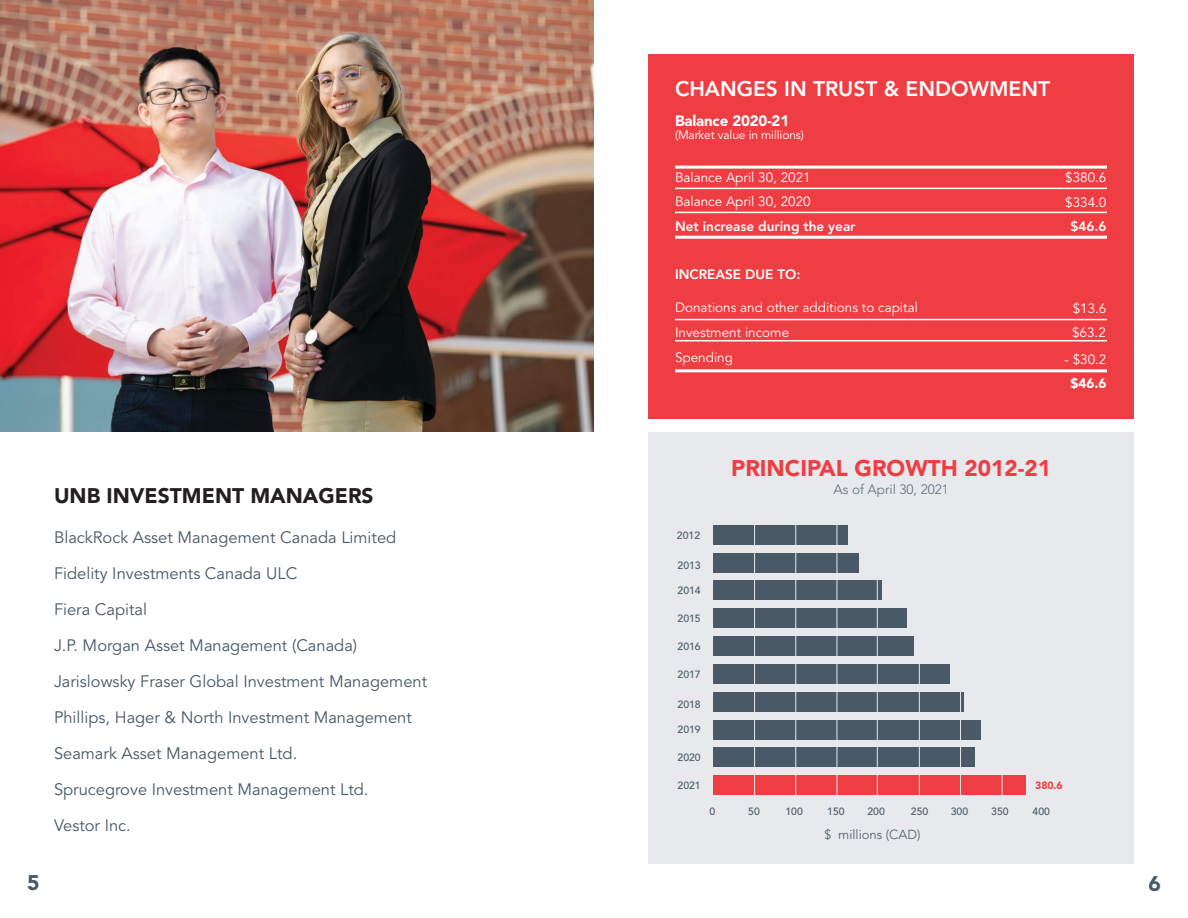
<style>
.page{position:relative;width:1188px;height:918px;background:#fff}
.page>*{position:absolute;margin:0;border:0;box-sizing:border-box;transform-origin:0 0}
.t1{font:900 22.5px "Avenir LT Std";color:#ef3e43}
.t2{font:800 21px "Avenir LT Std";color:#fff}
.t3{font:900 21px "Avenir LT Std";color:#231f20}
.t4{font:900 21px "Avenir LT Std";color:#495966}
.t5{font:16.5px "Avenir LT Std";color:#495966}
.t6{font:900 15px "Avenir LT Std";letter-spacing:-.01em;color:#fff}
.t7{font:13.5px "Avenir LT Std";color:#fff}
.t8{font:800 13.5px "Avenir LT Std";color:#fff}
.t9{font:300 13.5px "Avenir LT Std";color:#5d6c78}
.t10{font:900 13.5px "Avenir LT Std";color:#fff}
.t11{font:300 13.05px "Avenir LT Std";color:#495966}
.t12{font:12px "Avenir LT Std";letter-spacing:-.01em;color:#fff}
.t13{font:500 10.5px "Avenir LT Std";color:#495966}
.t14{font:900 10.5px "Avenir LT Std";color:#ef3e43}
</style>
<div class="page">
<img style="left:0;top:0;width:594px;height:432px">
<div style="left:648px;top:54px;width:486px;height:364px;background:#ef3e43"></div>
<hr style="left:675px;top:166px;width:432px;height:3px;background:#fff">
<hr style="left:675px;top:369px;width:432px;height:3px;background:#fff">
<hr style="left:675px;top:236px;width:432px;height:3px;background:#fff">
<hr style="left:675px;top:212px;width:432px;height:1px;background:#fff">
<hr style="left:675px;top:188px;width:432px;height:1px;background:#fff">
<hr style="left:675px;top:340px;width:432px;height:1px;background:#fff">
<hr style="left:675px;top:319px;width:432px;height:1px;background:#fff">
<div style="left:648px;top:432px;width:486px;height:432px;background:#e7e9ec"></div>
<div style="left:713px;top:748px;width:262px;height:19px;background:#495966"></div>
<div style="left:713px;top:720px;width:268px;height:19px;background:#495966"></div>
<div style="left:713px;top:692px;width:251px;height:19px;background:#495966"></div>
<div style="left:713px;top:664px;width:237px;height:20px;background:#495966"></div>
<div style="left:713px;top:636px;width:200px;height:20px;background:#495966"></div>
<div style="left:713px;top:609px;width:193px;height:19px;background:#495966"></div>
<div style="left:713px;top:581px;width:169px;height:19px;background:#495966"></div>
<div style="left:713px;top:553px;width:145px;height:19px;background:#495966"></div>
<div style="left:713px;top:525px;width:134px;height:19px;background:#495966"></div>
<div style="left:713px;top:776px;width:313px;height:19px;background:#ef3e43"></div>
<hr style="left:754px;top:436px;width:1px;height:366px;background:#e7e9ec">
<hr style="left:795px;top:436px;width:1px;height:366px;background:#e7e9ec">
<hr style="left:837px;top:435px;width:1px;height:367px;background:#e7e9ec">
<hr style="left:877px;top:434px;width:1px;height:368px;background:#e7e9ec">
<hr style="left:919px;top:434px;width:1px;height:368px;background:#e7e9ec">
<hr style="left:960px;top:435px;width:1px;height:367px;background:#e7e9ec">
<hr style="left:1002px;top:435px;width:1px;height:367px;background:#e7e9ec">
<p class="t2" style="left:675px;top:76px;width:377px">CHANGES IN TRUST &amp; ENDOWMENT</p>
<p class="t3" style="left:54px;top:483px;width:321px">UNB INVESTMENT MANAGERS</p>
<p class="t5" style="left:54px;top:528px;width:344px">BlackRock Asset Management Canada Limited</p>
<p class="t5" style="left:54px;top:564px;width:245px">Fidelity Investments Canada ULC</p>
<p class="t5" style="left:54px;top:600px;width:95px">Fiera Capital</p>
<p class="t5" style="left:54px;top:636px;width:305px">J.P. Morgan Asset Management (Canada)</p>
<p class="t5" style="left:54px;top:672px;width:375px">Jarislowsky Fraser Global Investment Management</p>
<p class="t5" style="left:54px;top:708px;width:359px">Phillips, Hager &amp; North Investment Management</p>
<p class="t5" style="left:54px;top:744px;width:245px">Seamark Asset Management Ltd.</p>
<p class="t5" style="left:54px;top:780px;width:316px">Sprucegrove Investment Management Ltd.</p>
<p class="t5" style="left:54px;top:816px;width:78px">Vestor Inc.</p>
<p class="t6" style="left:675px;top:112px;width:116px">Balance 2020-21</p>
<p class="t12" style="left:675px;top:128px;width:131px">(Market value in millions)</p>
<p class="t7" style="left:675px;top:169px;width:137px">Balance April 30, 2021</p>
<p class="t7" style="left:675px;top:193px;width:137px">Balance April 30, 2020</p>
<p class="t8" style="left:675px;top:218px;width:182px">Net increase during the year</p>
<p class="t8" style="left:675px;top:267px;width:127px">INCREASE DUE TO:</p>
<p class="t7" style="left:675px;top:299px;width:244px">Donations and other additions to capital</p>
<p class="t7" style="left:675px;top:324px;width:116px">Investment income</p>
<p class="t7" style="left:675px;top:350px;width:60px">Spending</p>
<p class="t7" style="left:1065px;top:169px;width:43px">$380.6</p>
<p class="t7" style="left:1065px;top:194px;width:43px">$334.0</p>
<p class="t8" style="left:1070px;top:218px;width:37px">$46.6</p>
<p class="t7" style="left:1073px;top:300px;width:35px">$13.6</p>
<p class="t7" style="left:1072px;top:324px;width:35px">$63.2</p>
<p class="t7" style="left:1064px;top:352px;width:44px">- $30.2</p>
<p class="t10" style="left:1070px;top:375px;width:37px">$46.6</p>
<p class="t13" style="left:677px;top:529px;width:25px">2012</p>
<p class="t13" style="left:678px;top:559px;width:25px">2013</p>
<p class="t1" style="left:731px;top:455px;width:321px">PRINCIPAL GROWTH 2012-21</p>
<p class="t9" style="left:834px;top:481px;width:117px">As of April 30, 2021</p>
<p class="t13" style="left:678px;top:585px;width:25px">2014</p>
<p class="t13" style="left:678px;top:612px;width:25px">2015</p>
<p class="t13" style="left:678px;top:640px;width:25px">2016</p>
<p class="t13" style="left:678px;top:668px;width:25px">2017</p>
<p class="t13" style="left:678px;top:698px;width:25px">2018</p>
<p class="t13" style="left:678px;top:724px;width:25px">2019</p>
<p class="t13" style="left:678px;top:752px;width:25px">2020</p>
<p class="t13" style="left:678px;top:779px;width:25px">2021</p>
<p class="t14" style="left:1035px;top:779px;width:29px">380.6</p>
<p class="t13" style="left:710px;top:805px;width:7px">0</p>
<p class="t13" style="left:748px;top:805px;width:13px">50</p>
<p class="t13" style="left:785px;top:805px;width:19px">100</p>
<p class="t13" style="left:827px;top:805px;width:19px">150</p>
<p class="t13" style="left:867px;top:805px;width:19px">200</p>
<p class="t13" style="left:911px;top:805px;width:19px">250</p>
<p class="t13" style="left:951px;top:805px;width:19px">300</p>
<p class="t13" style="left:991px;top:805px;width:19px">350</p>
<p class="t13" style="left:1033px;top:805px;width:19px">400</p>
<p class="t11" style="left:825px;top:827px;width:98px">$ millions (CAD)</p>
<p class="t4" style="left:27px;top:870px;width:14px">5</p>
<p class="t4" style="left:1149px;top:871px;width:14px">6</p>
</div>
